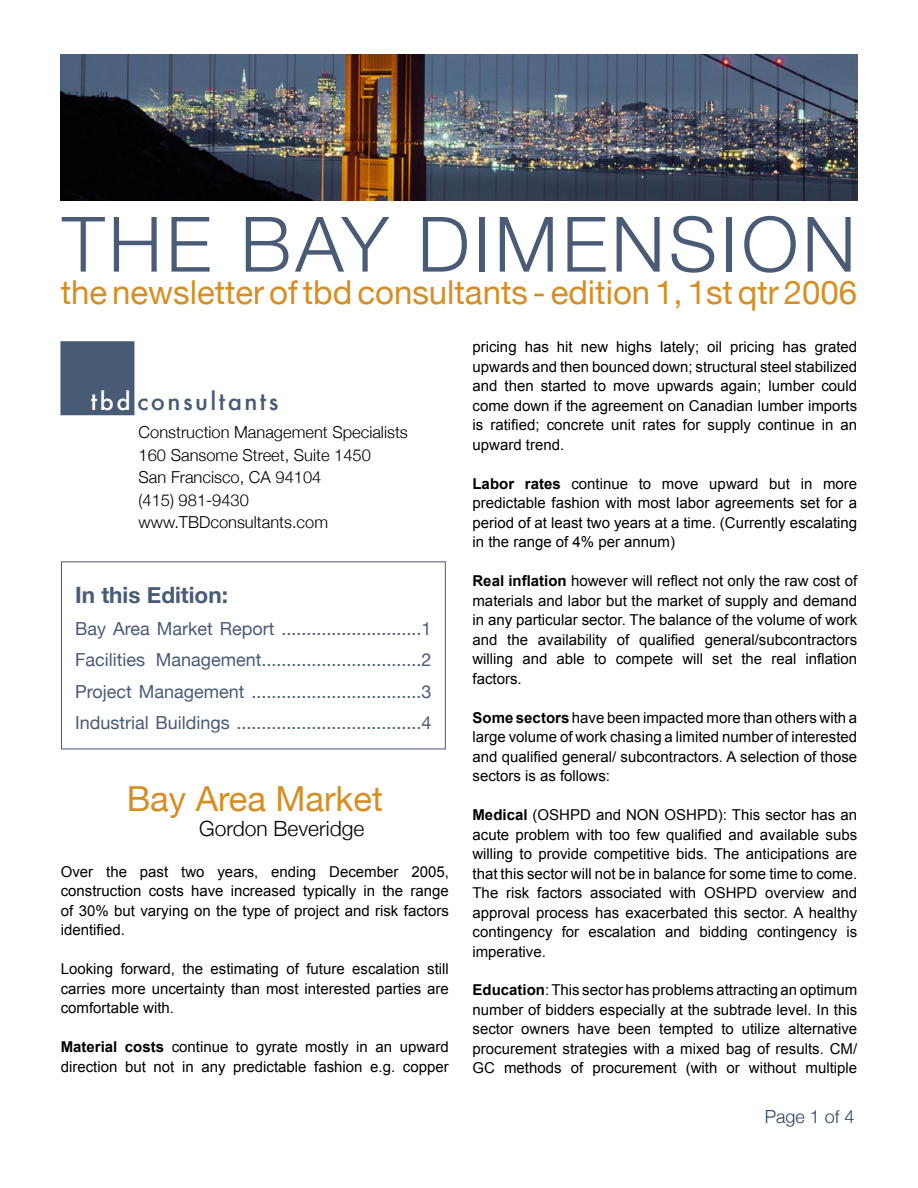
<style>
.page{position:relative;width:918px;height:1188px;background:#fff}
.page>*{position:absolute;margin:0;border:0;box-sizing:border-box;transform-origin:0 0}
.t1{font:300 76.5px "Helvetica Neue";letter-spacing:.05em;color:#495b75}
.article_title{font:34.5px "Helvetica Neue";color:#d68e24}
.t2{font:33px "Helvetica Neue";color:#d68e24}
.t3{font:500 23.7px "Futura";letter-spacing:.1em;color:#485b75}
.In_this_issue{font:700 22.5px "Helvetica Neue";color:#495b75}
.Author{font:300 21px "Helvetica Neue";color:#000}
.listed_in_this_issue{font:18px "Helvetica Neue";color:#495b75}
.t4{font:300 18px "Helvetica Neue";color:#284360}
.t5{font:300 16.5px "Helvetica Neue";color:#000}
.Main_paragraphs{font:15px/19.5px "Arial";color:#000;text-align:justify}
.s1{color:#fff}
.s2{font-weight:700}
</style>
<div class="page">
<div style="left:60px;top:341px;width:74px;height:74px;background:#485b75"></div>
<div style="left:61px;top:562px;width:385px;height:187px;border:1px solid #495b75"></div>
<img style="left:61px;top:55px;width:796px;height:146px">
<p class="t1" style="left:62px;top:198px;width:796px">THE BAY DIMENSION</p>
<p class="t2" style="left:61px;top:272px;width:798px">the newsletter of tbd consultants - edition 1, 1st qtr 2006</p>
<p class="t3" style="left:91px;top:385px;width:189px"><span class="s1">tbd</span> consultants</p>
<p class="t5" style="left:139px;top:422px;width:271px">Construction Management Specialists</p>
<p class="t5" style="left:139px;top:445px;width:234px">160 Sansome Street, Suite 1450</p>
<p class="t5" style="left:139px;top:467px;width:184px">San Francisco, CA 94104</p>
<p class="t5" style="left:139px;top:490px;width:112px">(415) 981-9430</p>
<p class="t5" style="left:139px;top:512px;width:191px">www.TBDconsultants.com</p>
<p class="In_this_issue" style="left:75px;top:581px;width:154px">In this Edition:</p>
<p class="listed_in_this_issue" style="left:75px;top:618px;width:358px">Bay Area Market Report ............................1</p>
<p class="listed_in_this_issue" style="left:75px;top:649px;width:358px">Facilities Management................................2</p>
<p class="listed_in_this_issue" style="left:75px;top:681px;width:358px">Project Management ..................................3</p>
<p class="listed_in_this_issue" style="left:75px;top:712px;width:358px">Industrial Buildings .....................................4</p>
<p class="article_title" style="left:127px;top:778px;width:258px">Bay Area Market</p>
<p class="Author" style="left:199px;top:815px;width:166px">Gordon Beveridge</p>
<p class="Main_paragraphs" style="left:61px;top:862px;width:390px">Over the past two years, ending December 2005, construction costs have increased typically in the range of 30% but varying on the type of project and risk factors identified.</p>
<p class="Main_paragraphs" style="left:61px;top:959px;width:390px">Looking forward, the estimating of future escalation still carries more uncertainty than most interested parties are comfortable with.</p>
<p class="Main_paragraphs" style="left:61px;top:1037px;width:390px"><span class="s2">Material costs</span> continue to gyrate mostly in an upward direction but not in any predictable fashion e.g. copper</p>
<p class="Main_paragraphs" style="left:472px;top:337px;width:386px">pricing has hit new highs lately; oil pricing has grated upwards and then bounced down; structural steel stabilized and then started to move upwards again; lumber could come down if the agreement on Canadian lumber imports is ratified; concrete unit rates for supply continue in an upward trend.</p>
<p class="Main_paragraphs" style="left:472px;top:474px;width:386px"><span class="s2">Labor rates</span> continue to move upward but in more predictable fashion with most labor agreements set for a period of at least two years at a time. (Currently escalating in the range of 4% per annum)</p>
<p class="Main_paragraphs" style="left:472px;top:571px;width:386px"><span class="s2">Real inflation</span> however will reflect not only the raw cost of materials and labor but the market of supply and demand in any particular sector. The balance of the volume of work and the availability of qualified general/subcontractors willing and able to compete will set the real inflation factors.</p>
<p class="Main_paragraphs" style="left:472px;top:708px;width:386px"><span class="s2">Some sectors</span> have been impacted more than others with a large volume of work chasing a limited number of interested and qualified general/ subcontractors. A selection of those sectors is as follows:</p>
<p class="Main_paragraphs" style="left:472px;top:805px;width:386px"><span class="s2">Medical</span> (OSHPD and NON OSHPD): This sector has an acute problem with too few qualified and available subs willing to provide competitive bids. The anticipations are that this sector will not be in balance for some time to come.<br>The risk factors associated with OSHPD overview and approval process has exacerbated this sector. A healthy contingency for escalation and bidding contingency is imperative.</p>
<p class="Main_paragraphs" style="left:472px;top:980px;width:386px"><span class="s2">Education</span>: This sector has problems attracting an optimum number of bidders especially at the subtrade level. In this sector owners have been tempted to utilize alternative procurement strategies with a mixed bag of results. CM/ GC methods of procurement (with or without multiple</p>
<p class="t4" style="left:765px;top:1105px;width:91px">Page 1 of 4</p>
</div>
